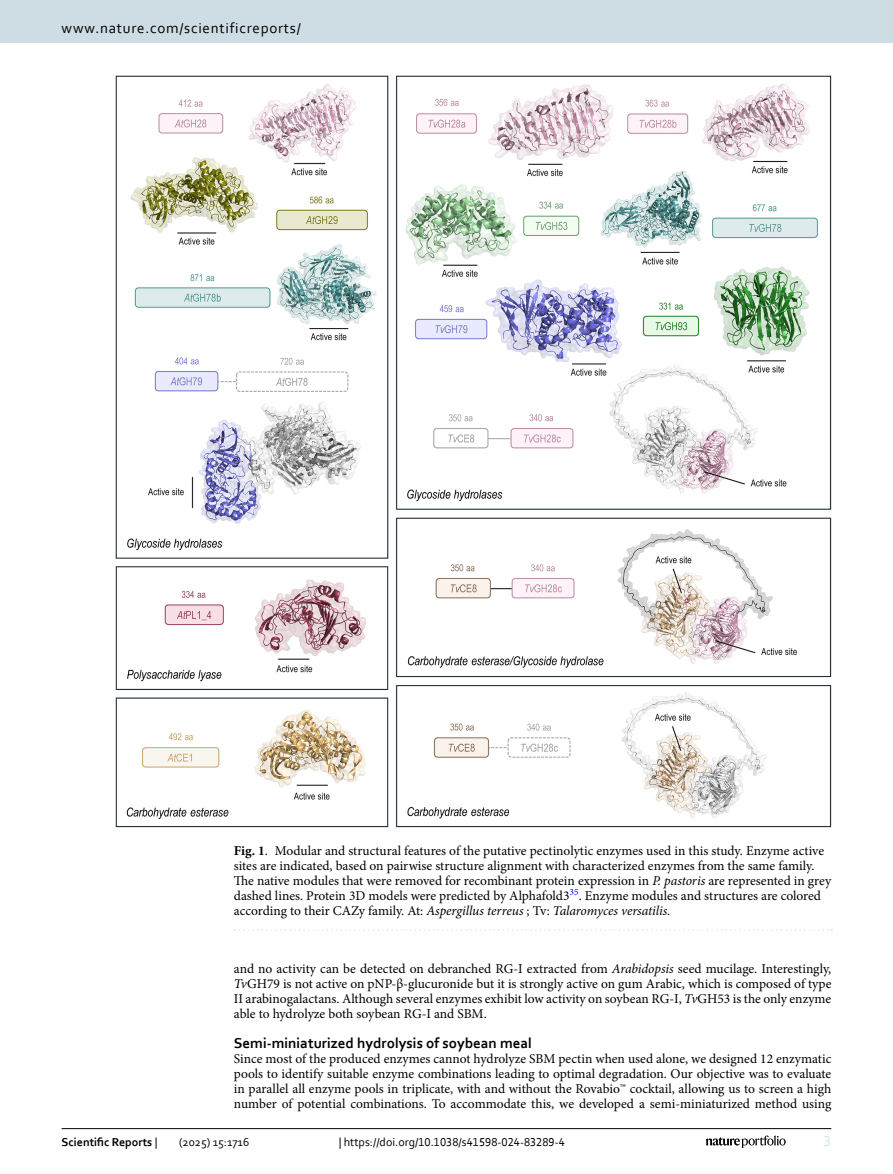
<style>
.page{position:relative;width:893px;height:1174px;background:#fff}
.page>*{position:absolute;margin:0;border:0;box-sizing:border-box;transform-origin:0 0}
.Head_2{font:700 15px "Corbel";color:#000}
.t1{font:15px "Corbel";letter-spacing:.05em;color:#000}
.t2{font:15px "Corbel";color:#d9e4eb}
.Body_Text{font:13.5px/15px "Minion Pro";color:#000;text-align:justify}
.Figure_Caption{font:13.5px/15px "Minion Pro";color:#000}
.t3{font:12px "Corbel";color:#000}
.t4{font:700 12px "Corbel";color:#000}
.s1{font-weight:700}
.s2{font-style:italic}
.s3{font-weight:400}
</style>
<div class="page">
<img style="left:115px;top:76px;width:716px;height:751px">
<svg style="left:235px;top:929px;width:597px;height:1px"></svg>
<hr style="left:62px;top:1128px;width:769px;height:1px;background:#000">
<svg style="left:706px;top:1135px;width:80px;height:12px"></svg>
<div style="left:0;top:0;width:893px;height:43px;background:#cedde4"></div>
<p class="t1" style="left:62px;top:18px;width:241px">www.nature.com/scientificreports/</p>
<p class="Figure_Caption" style="left:234px;top:843px;width:599px"><span class="s1">Fig. 1</span>. Modular and structural features of the putative pectinolytic enzymes used in this study. Enzyme active sites are indicated, based on pairwise structure alignment with characterized enzymes from the same family.<br>The native modules that were removed for recombinant protein expression in <span class="s2">P. pastoris</span> are represented in grey dashed lines. Protein 3D models were predicted by Alphafold3<sup>35</sup>. Enzyme modules and structures are colored according to their CAZy family. At: <span class="s2">Aspergillus terreus</span> ; Tv: <span class="s2">Talaromyces versatilis.</span></p>
<p class="Body_Text" style="left:234px;top:961px;width:599px">and no activity can be detected on debranched RG-I extracted from <span class="s2">Arabidopsis</span> seed mucilage. Interestingly, <span class="s2">Tv</span>GH79 is not active on pNP-β-glucuronide but it is strongly active on gum Arabic, which is composed of type II arabinogalactans. Although several enzymes exhibit low activity on soybean RG-I, <span class="s2">Tv</span>GH53 is the only enzyme able to hydrolyze both soybean RG-I and SBM.</p>
<p class="Head_2" style="left:234px;top:1033px;width:300px">Semi-miniaturized hydrolysis of soybean meal</p>
<p class="Body_Text" style="left:234px;top:1051px;width:599px">Since most of the produced enzymes cannot hydrolyze SBM pectin when used alone, we designed 12 enzymatic pools to identify suitable enzyme combinations leading to optimal degradation. Our objective was to evaluate in parallel all enzyme pools in triplicate, with and without the Rovabio™ cocktail, allowing us to screen a high number of potential combinations. To accommodate this, we developed a semi-miniaturized method using</p>
<p class="t4" style="left:62px;top:1134px;width:97px">Scientific Reports <span class="s3">|</span></p>
<p class="t3" style="left:179px;top:1134px;width:72px">(2025) 15:1716</p>
<p class="t3" style="left:339px;top:1134px;width:228px">| https://doi.org/10.1038/s41598-024-83289-4</p>
<p class="t2" style="left:824px;top:1132px;width:9px">3</p>
</div>
